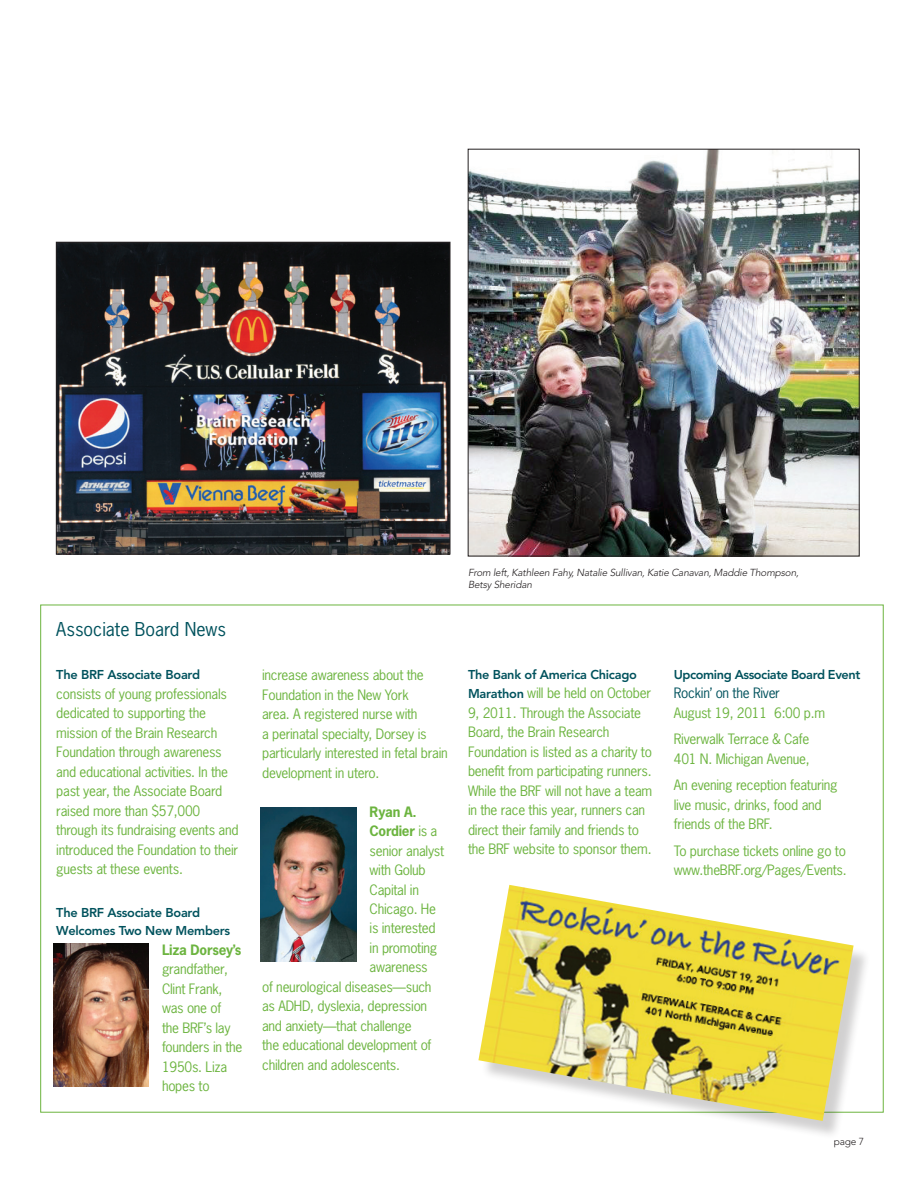
<style>
.page{position:relative;width:918px;height:1188px;background:#fff}
.page>*{position:absolute;margin:0;border:0;box-sizing:border-box;transform-origin:0 0}
.t1{font:18px "News Gothic Std";color:#00525d}
.t2{font:13.5px/19.5px "News Gothic Std";letter-spacing:-.02em;color:#6cb43f}
.t3{font:700 13.5px "News Gothic Std";letter-spacing:-.02em;color:#6cb43f}
.t4{font:13.5px "News Gothic Std";letter-spacing:-.02em;color:#00525d}
.t5{font:800 12.75px/18px "Avenir";letter-spacing:-.02em;color:#00525d}
.t6{font:italic 300 10.2px/12px "Avenir";letter-spacing:-.02em;color:#231f20}
.t7{font:300 10.2px "Avenir";color:#231f20}
.s1{font-weight:400}
.s2{font-family:"Avenir";font-weight:800;font-size:12.75px;color:#00525d}
</style>
<div class="page">
<img style="left:470px;top:151px;width:387px;height:403px">
<img style="left:53px;top:944px;width:95px;height:142px">
<img style="left:261px;top:808px;width:95px;height:154px">
<img style="left:58px;top:244px;width:390px;height:308px">
<div style="left:56px;top:242px;width:394px;height:312px;border:1px solid #231f20"></div>
<div style="left:481px;top:888px;width:390px;height:252px;background:#231f20;opacity:.21"></div>
<img style="left:478px;top:885px;width:376px;height:236px">
<h1 class="t1" style="left:56px;top:617px;width:171px">Associate Board News</h1>
<p class="t5" style="left:56px;top:666px;width:145px">The BRF Associate Board</p>
<p class="t2" style="left:56px;top:684px;width:184px">consists of young professionals dedicated to supporting the mission of the Brain Research<br>Foundation through awareness and educational activities. In the past year, the Associate Board raised more than $57,000 through its fundraising events and introduced the Foundation to their guests at these events.</p>
<p class="t5" style="left:56px;top:904px;width:175px">The BRF Associate Board<br>Welcomes Two New Members</p>
<p class="t3" style="left:162px;top:941px;width:81px">Liza Dorsey’s</p>
<p class="t2" style="left:162px;top:959px;width:82px">grandfather,<br>Clint Frank, was one of<br>the BRF’s lay founders in the<br>1950s. Liza hopes to</p>
<p class="t2" style="left:262px;top:665px;width:187px">increase awareness about the<br>Foundation in the New York<br>area. A registered nurse with<br>a perinatal specialty, Dorsey is particularly interested in fetal brain development in utero.</p>
<p class="t3" style="left:370px;top:802px;width:49px">Ryan A.</p>
<p class="t3" style="left:370px;top:822px;width:69px">Cordier <span class="s1">is a</span></p>
<p class="t2" style="left:370px;top:841px;width:76px">senior analyst</p>
<p class="t2" style="left:370px;top:860px;width:58px">with Golub</p>
<p class="t2" style="left:370px;top:880px;width:51px">Capital in</p>
<p class="t2" style="left:370px;top:899px;width:68px">Chicago. He</p>
<p class="t2" style="left:370px;top:919px;width:68px">is interested</p>
<p class="t2" style="left:370px;top:938px;width:69px">in promoting</p>
<p class="t2" style="left:370px;top:958px;width:60px">awareness</p>
<p class="t2" style="left:262px;top:977px;width:171px">of neurological diseases—such</p>
<p class="t2" style="left:262px;top:997px;width:167px">as ADHD, dyslexia, depression</p>
<p class="t2" style="left:262px;top:1016px;width:151px">and anxiety—that challenge</p>
<p class="t2" style="left:262px;top:1036px;width:171px">the educational development of</p>
<p class="t2" style="left:262px;top:1055px;width:139px">children and adolescents.</p>
<p class="t6" style="left:468px;top:566px;width:332px">From left, Kathleen Fahy, Natalie Sullivan, Katie Canavan, Maddie Thompson,<br>Betsy Sheridan</p>
<p class="t5" style="left:468px;top:665px;width:171px">The Bank of America Chicago</p>
<p class="t2" style="left:468px;top:683px;width:186px"><span class="s2">Marathon</span> will be held on October<br>9, 2011. Through the Associate<br>Board, the Brain Research<br>Foundation is listed as a charity to benefit from participating runners.<br>While the BRF will not have a team in the race this year, runners can direct their family and friends to the BRF website to sponsor them.</p>
<p class="t5" style="left:674px;top:665px;width:188px">Upcoming Associate Board Event</p>
<p class="t4" style="left:674px;top:684px;width:108px">Rockin’ on the River</p>
<p class="t2" style="left:674px;top:699px;width:153px;line-height:26.5px">August 19, 2011 6:00 p.m<br>Riverwalk Terrace &amp; Cafe</p>
<p class="t2" style="left:674px;top:745px;width:165px;line-height:26.5px">401 N. Michigan Avenue,<br>An evening reception featuring</p>
<p class="t2" style="left:674px;top:795px;width:149px">live music, drinks, food and friends of the BRF.</p>
<p class="t2" style="left:674px;top:841px;width:174px">To purchase tickets online go to www.theBRF.org/Pages/Events.</p>
<p class="t7" style="left:834px;top:1135px;width:32px">page 7</p>
</div>
